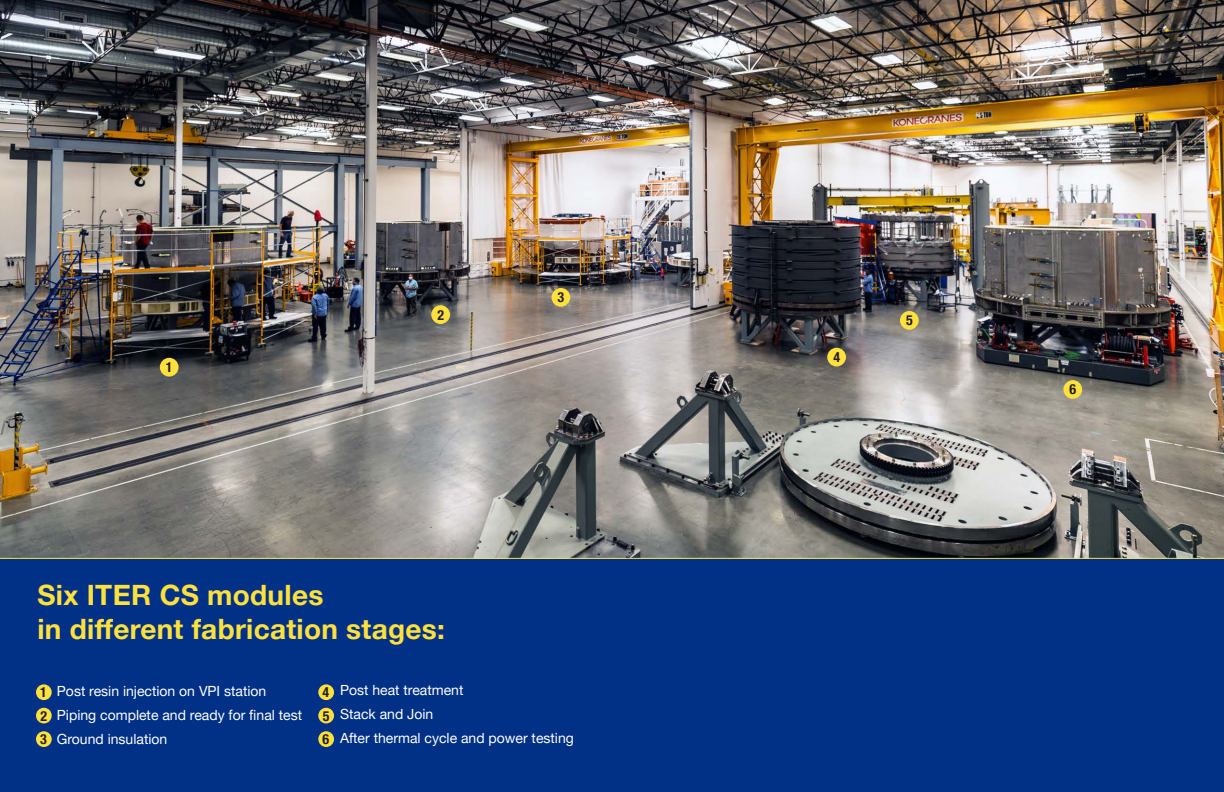
<style>
.page{position:relative;width:1224px;height:792px;background:#fff}
.page>*{position:absolute;margin:0;border:0;box-sizing:border-box;transform-origin:0 0}
.t1{font:700 28px "Helvetica Neue LT Pro";letter-spacing:.01em;color:#ffe13e}
.t2{font:14px "Helvetica Neue LT Pro";color:#fff}
.Group_head{font:700 condensed 14px "Helvetica Neue LT Pro";color:#231f20}
</style>
<div class="page">
<div style="left:0;top:108px;width:1224px;height:684px;background:#003186"></div>
<img style="left:0;top:0;width:1224px;height:558px">
<hr style="left:0;top:558px;width:1224px;height:1px;background:#ffe13e">
<div style="left:160px;top:358px;width:19px;height:19px;background:#ffe13e;border-radius:50%"></div>
<div style="left:36px;top:684px;width:16px;height:16px;background:#ffe13e;border-radius:50%"></div>
<div style="left:36px;top:708px;width:16px;height:15px;background:#ffe13e;border-radius:50%"></div>
<div style="left:36px;top:731px;width:16px;height:16px;background:#ffe13e;border-radius:50%"></div>
<div style="left:431px;top:305px;width:19px;height:19px;background:#ffe13e;border-radius:50%"></div>
<div style="left:552px;top:288px;width:18px;height:19px;background:#ffe13e;border-radius:50%"></div>
<div style="left:827px;top:348px;width:19px;height:18px;background:#ffe13e;border-radius:50%"></div>
<div style="left:900px;top:311px;width:19px;height:19px;background:#ffe13e;border-radius:50%"></div>
<div style="left:1063px;top:380px;width:19px;height:19px;background:#ffe13e;border-radius:50%"></div>
<div style="left:318px;top:684px;width:16px;height:16px;background:#ffe13e;border-radius:50%"></div>
<div style="left:318px;top:708px;width:16px;height:15px;background:#ffe13e;border-radius:50%"></div>
<div style="left:318px;top:731px;width:16px;height:16px;background:#ffe13e;border-radius:50%"></div>
<p class="Group_head" style="left:166px;top:359px;width:8px">1</p>
<p class="Group_head" style="left:437px;top:306px;width:8px">2</p>
<p class="t1" style="left:37px;top:578px;width:287px">Six ITER CS modules</p>
<p class="t1" style="left:37px;top:611px;width:409px">in different fabrication stages:</p>
<p class="Group_head" style="left:558px;top:289px;width:8px">3</p>
<p class="Group_head" style="left:40px;top:684px;width:8px">1</p>
<p class="Group_head" style="left:40px;top:707px;width:8px">2</p>
<p class="Group_head" style="left:40px;top:731px;width:8px">3</p>
<p class="t2" style="left:57px;top:682px;width:211px">Post resin injection on VPI station</p>
<p class="t2" style="left:57px;top:706px;width:247px">Piping complete and ready for final test</p>
<p class="t2" style="left:57px;top:730px;width:112px">Ground insulation</p>
<p class="Group_head" style="left:323px;top:684px;width:8px">4</p>
<p class="Group_head" style="left:323px;top:707px;width:8px">5</p>
<p class="Group_head" style="left:323px;top:731px;width:8px">6</p>
<p class="t2" style="left:340px;top:681px;width:125px">Post heat treatment</p>
<p class="t2" style="left:340px;top:705px;width:95px">Stack and Join</p>
<p class="t2" style="left:340px;top:729px;width:235px">After thermal cycle and power testing</p>
<p class="Group_head" style="left:833px;top:349px;width:8px">4</p>
<p class="Group_head" style="left:906px;top:312px;width:8px">5</p>
<p class="Group_head" style="left:1070px;top:381px;width:8px">6</p>
</div>
